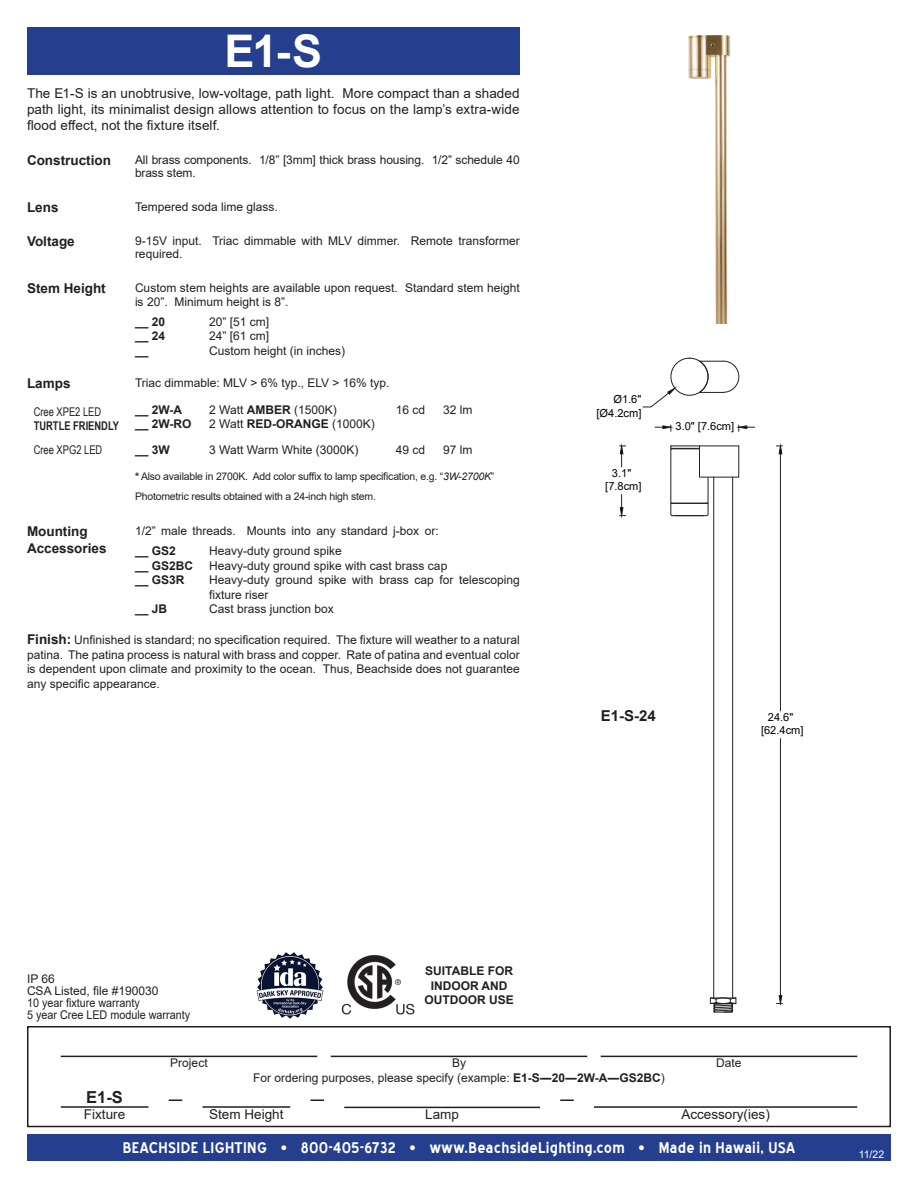
<style>
.page{position:relative;width:918px;height:1188px;background:#fff}
.page>*{position:absolute;margin:0;border:0;box-sizing:border-box;transform-origin:0 0}
.t1{font:700 45px "Arial";color:#fff}
.t2{font:700 16.5px "Arial";color:#231f20}
.t3{font:700 15px "Blue Highway";letter-spacing:.02em;color:#fff}
.t4{font:700 15px "Arial";color:#231f20}
.t5{font:13.5px/16.2px "Arial";letter-spacing:.005em;color:#231f20;text-align:justify}
.t6{font:700 13.5px "Arial";color:#231f20}
.t7{font:12px/14.4px "Arial";color:#231f20}
.t8{font:700 12px/14.4px "Arial";color:#231f20;text-align:center}
.t9{font:12px "Arial";color:#231f20;scale:.9 1}
.t10{font:12px "Arial Narrow";color:#231f20;scale:.95 1}
.t11{font:700 12px "Arial Narrow";color:#231f20;scale:.95 1}
.t12{font:11.1px/13.2px "Arial";color:#000;text-align:center}
.t13{font:10.5px "Arial";letter-spacing:-.02em;color:#231f20}
.t14{font:10.5px "Arial";color:#fff}
.s1{font-weight:700}
.s2{font-style:italic}
.s3{font-weight:700;font-size:13.5px}
</style>
<div class="page">
<div style="left:27px;top:1134px;width:864px;height:27px;background:#253f8e"></div>
<div style="left:27px;top:27px;width:493px;height:47px;background:#253f8e"></div>
<div style="left:27px;top:1026px;width:864px;height:101px;border:2px solid #231f20"></div>
<hr style="left:61px;top:1056px;width:256px;height:1px;background:#231f20">
<hr style="left:331px;top:1056px;width:256px;height:1px;background:#231f20">
<hr style="left:601px;top:1056px;width:256px;height:1px;background:#231f20">
<hr style="left:61px;top:1106px;width:87px;height:2px;background:#231f20">
<hr style="left:594px;top:1106px;width:263px;height:2px;background:#231f20">
<svg style="left:310px;top:1100px;width:14px;height:1px"></svg>
<svg style="left:169px;top:1100px;width:13px;height:1px"></svg>
<hr style="left:202px;top:1106px;width:88px;height:2px;background:#231f20">
<hr style="left:344px;top:1107px;width:196px;height:1px;background:#231f20">
<svg style="left:560px;top:1100px;width:14px;height:1px"></svg>
<img style="left:688px;top:34px;width:43px;height:290px">
<div style="left:699px;top:446px;width:40px;height:31px;border:1px solid #231f20"></div>
<hr style="left:732px;top:477px;width:1px;height:521px;background:#231f20">
<hr style="left:713px;top:477px;width:1px;height:521px;background:#231f20">
<svg style="left:670px;top:445px;width:39px;height:72px"></svg>
<svg style="left:620px;top:445px;width:6px;height:22px"></svg>
<svg style="left:620px;top:495px;width:6px;height:21px"></svg>
<svg style="left:738px;top:425px;width:17px;height:6px"></svg>
<svg style="left:655px;top:425px;width:17px;height:6px"></svg>
<hr style="left:780px;top:454px;width:1px;height:257px;background:#231f20">
<hr style="left:780px;top:739px;width:1px;height:257px;background:#231f20">
<svg style="left:776px;top:445px;width:7px;height:10px"></svg>
<svg style="left:776px;top:995px;width:7px;height:9px"></svg>
<svg style="left:710px;top:997px;width:27px;height:16px"></svg>
<div style="left:710px;top:998px;width:26px;height:6px;border:1px solid #231f20"></div>
<div style="left:671px;top:358px;width:37px;height:38px;border:1px solid #231f20;border-radius:50%"></div>
<svg style="left:699px;top:360px;width:40px;height:33px"></svg>
<svg style="left:642px;top:388px;width:34px;height:20px"></svg>
<img style="left:341px;top:955px;width:74px;height:60px">
<img style="left:256px;top:952px;width:68px;height:67px">
<p class="t1" style="left:225px;top:19px;width:99px">E1-S</p>
<p class="t5" style="left:27px;top:85px;width:494px">The E1-S is an unobtrusive, low-voltage, path light. More compact than a shaded path light, its minimalist design allows attention to focus on the lamp’s extra-wide flood effect, not the fixture itself.</p>
<p class="t6" style="left:27px;top:151px;width:85px">Construction</p>
<p class="t6" style="left:27px;top:198px;width:33px">Lens</p>
<p class="t6" style="left:27px;top:232px;width:49px">Voltage</p>
<p class="t7" style="left:135px;top:281px;width:386px;line-height:13.5px">Custom stem heights are available upon request. Standard stem height is 20”. Minimum height is 8”.</p>
<p class="t7" style="left:135px;top:153px;width:386px;line-height:13.5px">All brass components. 1/8” [3mm] thick brass housing. 1/2” schedule 40 brass stem.</p>
<p class="t7" style="left:135px;top:200px;width:144px">Tempered soda lime glass.</p>
<p class="t7" style="left:135px;top:234px;width:386px;line-height:13.5px">9-15V input. Triac dimmable with MLV dimmer. Remote transformer required.</p>
<p class="t6" style="left:27px;top:279px;width:80px">Stem Height</p>
<p class="t8" style="left:135px;top:315px;width:32px">__ 20</p>
<p class="t8" style="left:135px;top:329px;width:32px">__ 24</p>
<p class="t8" style="left:135px;top:344px;width:15px">__</p>
<p class="t7" style="left:209px;top:314px;width:62px">20” [51 cm]</p>
<p class="t7" style="left:209px;top:329px;width:62px">24” [61 cm]</p>
<p class="t7" style="left:209px;top:343px;width:138px">Custom height (in inches)</p>
<p class="t6" style="left:27px;top:374px;width:45px">Lamps</p>
<p class="t7" style="left:135px;top:375px;width:256px">Triac dimmable: MLV &gt; 6% typ., ELV &gt; 16% typ.</p>
<p class="t10" style="left:34px;top:403px;width:73px">Cree XPE2 LED</p>
<p class="t11" style="left:34px;top:417px;width:91px">TURTLE FRIENDLY</p>
<p class="t8" style="left:135px;top:402px;width:49px">__ 2W-A</p>
<p class="t8" style="left:135px;top:417px;width:58px">__ 2W-RO</p>
<p class="t7" style="left:209px;top:402px;width:129px">2 Watt <span class="s1">AMBER</span> (1500K)</p>
<p class="t7" style="left:209px;top:417px;width:167px">2 Watt <span class="s1">RED-ORANGE</span> (1000K)</p>
<p class="t7" style="left:396px;top:402px;width:31px">16 cd</p>
<p class="t7" style="left:443px;top:402px;width:31px">32 lm</p>
<p class="t7" style="left:396px;top:443px;width:31px">49 cd</p>
<p class="t7" style="left:443px;top:443px;width:31px">97 lm</p>
<p class="t10" style="left:34px;top:441px;width:74px">Cree XPG2 LED</p>
<p class="t8" style="left:135px;top:443px;width:36px">__ 3W</p>
<p class="t7" style="left:209px;top:443px;width:151px">3 Watt Warm White (3000K)</p>
<p class="t13" style="left:135px;top:469px;width:361px"><span class="s1">*</span> Also available in 2700K. Add color suffix to lamp specification, e.g. “<span class="s2">3W-2700K</span>”</p>
<p class="t13" style="left:135px;top:489px;width:242px">Photometric results obtained with a 24-inch high stem.</p>
<p class="t7" style="left:135px;top:524px;width:305px">1/2” male threads. Mounts into any standard j-box or:</p>
<p class="t6" style="left:27px;top:522px;width:62px">Mounting</p>
<p class="t6" style="left:27px;top:538px;width:81px">Accessories</p>
<p class="t8" style="left:135px;top:544px;width:42px">__ GS2</p>
<p class="t8" style="left:135px;top:559px;width:60px">__ GS2BC</p>
<p class="t8" style="left:135px;top:573px;width:51px">__ GS3R</p>
<p class="t8" style="left:135px;top:602px;width:34px">__ JB</p>
<p class="t7" style="left:209px;top:544px;width:134px">Heavy-duty ground spike</p>
<p class="t7" style="left:209px;top:558px;width:240px">Heavy-duty ground spike with cast brass cap</p>
<p class="t7" style="left:209px;top:573px;width:312px">Heavy-duty ground spike with brass cap for telescoping fixture riser</p>
<p class="t7" style="left:209px;top:602px;width:126px">Cast brass junction box</p>
<p class="t7" style="left:27px;top:633px;width:494px;text-align:justify"><span class="s3">Finish:</span> Unfinished is standard; no specification required. The fixture will weather to a natural patina. The patina process is natural with brass and copper. Rate of patina and eventual color is dependent upon climate and proximity to the ocean. Thus, Beachside does not guarantee any specific appearance.</p>
<p class="t12" style="left:597px;top:393px;width:46px;text-align:right">Ø1.6" [Ø4.2cm]</p>
<p class="t12" style="left:605px;top:466px;width:38px">3.1" [7.8cm]</p>
<p class="t12" style="left:676px;top:419px;width:60px">3.0" [7.6cm]</p>
<p class="t4" style="left:601px;top:705px;width:57px">E1-S-24</p>
<p class="t12" style="left:761px;top:710px;width:44px">24.6" [62.4cm]</p>
<p class="t7" style="left:27px;top:972px;width:29px">IP 66</p>
<p class="t7" style="left:27px;top:984px;width:133px">CSA Listed, file #190030</p>
<p class="t9" style="left:27px;top:995px;width:127px">10 year fixture warranty</p>
<p class="t9" style="left:27px;top:1007px;width:183px">5 year Cree LED module warranty</p>
<p class="t8" style="left:425px;top:964px;width:89px">SUITABLE FOR</p>
<p class="t8" style="left:424px;top:979px;width:91px">INDOOR AND<br>OUTDOOR USE</p>
<p class="t2" style="left:86px;top:1085px;width:38px">E1-S</p>
<p class="t7" style="left:170px;top:1056px;width:39px">Project</p>
<p class="t7" style="left:452px;top:1056px;width:16px">By</p>
<p class="t7" style="left:716px;top:1056px;width:27px">Date</p>
<p class="t7" style="left:253px;top:1070px;width:413px">For ordering purposes, please specify (example: <span class="s1">E1-S―20―2W-A―GS2BC</span>)</p>
<p class="t5" style="left:84px;top:1106px;width:43px">Fixture</p>
<p class="t5" style="left:681px;top:1106px;width:90px">Accessory(ies)</p>
<p class="t5" style="left:209px;top:1106px;width:76px">Stem Height</p>
<p class="t5" style="left:425px;top:1106px;width:35px">Lamp</p>
<p class="t3" style="left:123px;top:1139px;width:674px">BEACHSIDE LIGHTING • 800-405-6732 • www.BeachsideLighting.com • Made in Hawaii, USA</p>
<p class="t14" style="left:859px;top:1147px;width:27px">11/22</p>
</div>
